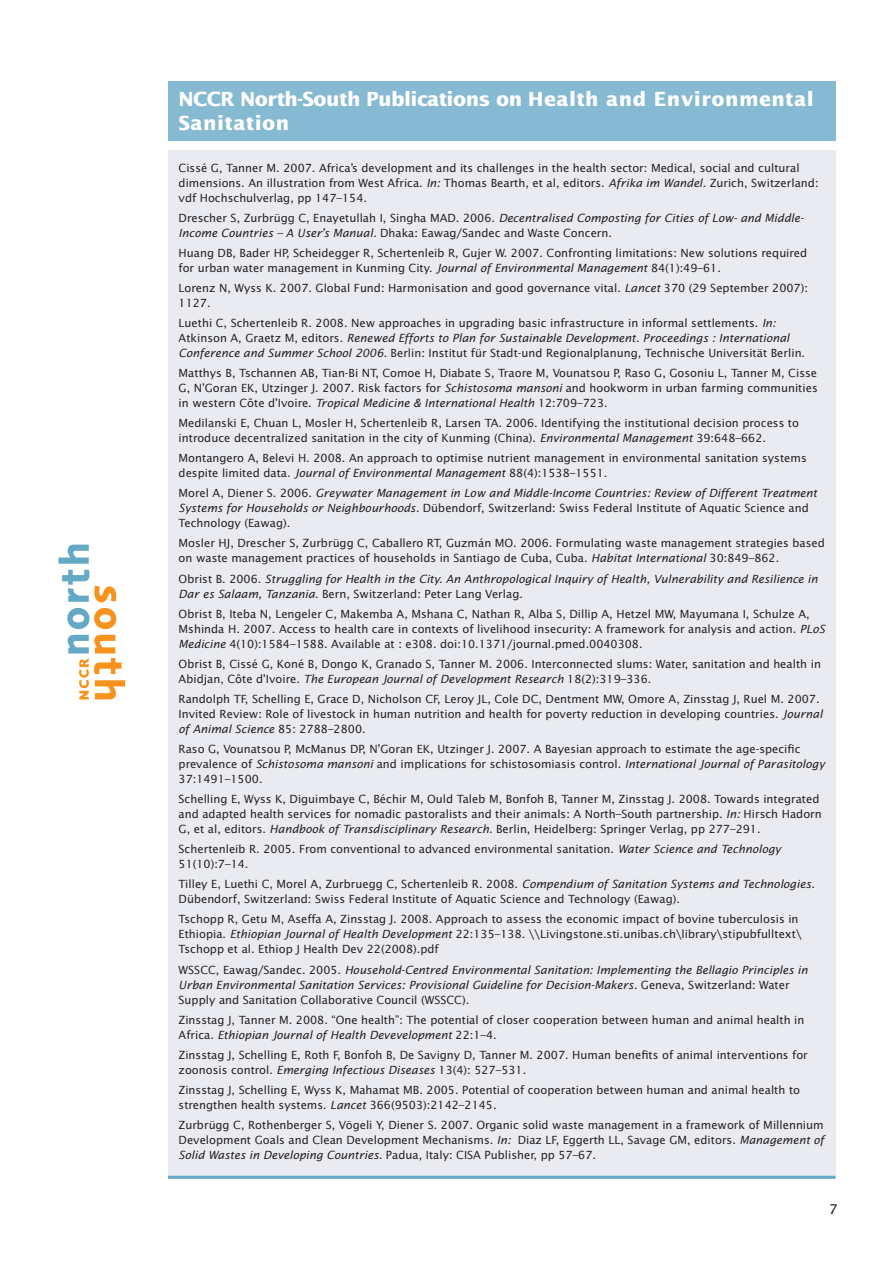
<style>
.page{position:relative;width:893px;height:1263px;background:#fff}
.page>*{position:absolute;margin:0;border:0;box-sizing:border-box;transform-origin:0 0}
.t1{font:700 19.5px/24px "Lucida Sans Std";letter-spacing:.02em;color:#fff}
.t2{font:13.5px "Lucida Sans Std";color:#231f20}
.t3{font:11.25px/15px "Lucida Sans Std";color:#231f20}
.t4{font:italic 11.25px/15px "Lucida Sans Std";color:#231f20}
.s1{font-style:italic}
.s2{font-style:normal}
</style>
<div class="page">
<svg style="left:58px;top:545px;width:31px;height:19px"></svg>
<svg style="left:67px;top:608px;width:49px;height:21px"></svg>
<svg style="left:68px;top:635px;width:57px;height:64px"></svg>
<svg style="left:62px;top:570px;width:54px;height:32px"></svg>
<div style="left:168px;top:150px;width:668px;height:1029px;background:#e9ebf0"></div>
<div style="left:168px;top:81px;width:668px;height:59px;background:#86bad2"></div>
<hr style="left:168px;top:1176px;width:668px;height:3px;background:#63a8c4">
<h1 class="t1" style="left:179px;top:88px;width:637px">NCCR North-South Publications on Health and Environmental<br>Sanitation</h1>
<p class="t3" style="left:179px;top:160px;width:641px">Cissé G, Tanner M. 2007. Africa’s development and its challenges in the health sector: Medical, social and cultural dimensions. An illustration from West Africa. <span class="s1">In:</span> Thomas Bearth, et al, editors. <span class="s1">Afrika im Wandel.</span> Zurich, Switzerland: vdf Hochschulverlag, pp 147–154.</p>
<p class="t3" style="left:179px;top:210px;width:627px">Drescher S, Zurbrügg C, Enayetullah I, Singha MAD. 2006. <span class="s1">Decentralised Composting for Cities of Low- and Middle-<br>Income Countries – A User’s Manual.</span> Dhaka: Eawag/Sandec and Waste Concern.</p>
<p class="t3" style="left:179px;top:245px;width:630px">Huang DB, Bader HP, Scheidegger R, Schertenleib R, Gujer W. 2007. Confronting limitations: New solutions required for urban water management in Kunming City. <span class="s1">Journal of Environmental Management</span> 84(1):49–61.</p>
<p class="t3" style="left:179px;top:280px;width:631px">Lorenz N, Wyss K. 2007. Global Fund: Harmonisation and good governance vital. <span class="s1">Lancet</span> 370 (29 September 2007):<br>1127.</p>
<p class="t3" style="left:179px;top:316px;width:628px">Luethi C, Schertenleib R. 2008. New approaches in upgrading basic infrastructure in informal settlements. <span class="s1">In:<br></span>Atkinson A, Graetz M, editors. <span class="s1">Renewed Efforts to Plan for Sustainable Development. Proceedings : International<br>Conference and Summer School 2006.</span> Berlin: Institut für Stadt-und Regionalplanung, Technische Universität Berlin.</p>
<p class="t3" style="left:179px;top:366px;width:641px;text-align:justify">Matthys B, Tschannen AB, Tian-Bi NT, Comoe H, Diabate S, Traore M, Vounatsou P, Raso G, Gosoniu L, Tanner M, Cisse G, N’Goran EK, Utzinger J. 2007. Risk factors for <span class="s1">Schistosoma mansoni</span> and hookworm in urban farming communities in western Côte d’Ivoire. <span class="s1">Tropical Medicine &amp; International Health</span> 12:709–723.</p>
<p class="t3" style="left:179px;top:416px;width:622px">Medilanski E, Chuan L, Mosler H, Schertenleib R, Larsen TA. 2006. Identifying the institutional decision process to introduce decentralized sanitation in the city of Kunming (China). <span class="s1">Environmental Management</span> 39:648–662.</p>
<p class="t3" style="left:179px;top:451px;width:630px">Montangero A, Belevi H. 2008. An approach to optimise nutrient management in environmental sanitation systems despite limited data. <span class="s1">Journal of Environmental Management</span> 88(4):1538–1551.</p>
<p class="t4" style="left:179px;top:486px;width:640px"><span class="s2">Morel A, Diener S. 2006.</span> Greywater Management in Low and Middle-Income Countries: Review of Different Treatment<br>Systems for Households or Neighbourhoods. <span class="s2">Dübendorf, Switzerland: Swiss Federal Institute of Aquatic Science and<br>Technology (Eawag).</span></p>
<p class="t3" style="left:179px;top:536px;width:648px">Mosler HJ, Drescher S, Zurbrügg C, Caballero RT, Guzmán MO. 2006. Formulating waste management strategies based on waste management practices of households in Santiago de Cuba, Cuba. <span class="s1">Habitat International</span> 30:849–862.</p>
<p class="t4" style="left:179px;top:571px;width:641px"><span class="s2">Obrist B. 2006.</span> Struggling for Health in the City. An Anthropological Inquiry of Health, Vulnerability and Resilience in<br>Dar es Salaam, Tanzania. <span class="s2">Bern, Switzerland: Peter Lang Verlag.</span></p>
<p class="t3" style="left:179px;top:606px;width:648px">Obrist B, Iteba N, Lengeler C, Makemba A, Mshana C, Nathan R, Alba S, Dillip A, Hetzel MW, Mayumana I, Schulze A,<br>Mshinda H. 2007. Access to health care in contexts of livelihood insecurity: A framework for analysis and action. <span class="s1">PLoS<br>Medicine</span> 4(10):1584–1588. Available at : e308. doi:10.1371/journal.pmed.0040308.</p>
<p class="t3" style="left:179px;top:656px;width:644px">Obrist B, Cissé G, Koné B, Dongo K, Granado S, Tanner M. 2006. Interconnected slums: Water, sanitation and health in<br>Abidjan, Côte d’Ivoire. <span class="s1">The European Journal of Development Research</span> 18(2):319–336.</p>
<p class="t3" style="left:179px;top:691px;width:645px">Randolph TF, Schelling E, Grace D, Nicholson CF, Leroy JL, Cole DC, Dentment MW, Omore A, Zinsstag J, Ruel M. 2007.<br>Invited Review: Role of livestock in human nutrition and health for poverty reduction in developing countries. <span class="s1">Journal of Animal Science</span> 85: 2788–2800.</p>
<p class="t3" style="left:179px;top:742px;width:648px">Raso G, Vounatsou P, McManus DP, N’Goran EK, Utzinger J. 2007. A Bayesian approach to estimate the age-specific prevalence of <span class="s1">Schistosoma mansoni</span> and implications for schistosomiasis control. <span class="s1">International Journal of Parasitology<br></span>37:1491–1500.</p>
<p class="t3" style="left:179px;top:792px;width:645px">Schelling E, Wyss K, Diguimbaye C, Béchir M, Ould Taleb M, Bonfoh B, Tanner M, Zinsstag J. 2008. Towards integrated and adapted health services for nomadic pastoralists and their animals: A North–South partnership. <span class="s1">In:</span> Hirsch Hadorn<br>G, et al, editors. <span class="s1">Handbook of Transdisciplinary Research</span>. Berlin, Heidelberg: Springer Verlag, pp 277–291.</p>
<p class="t3" style="left:179px;top:842px;width:604px">Schertenleib R. 2005. From conventional to advanced environmental sanitation. <span class="s1">Water Science and Technology<br></span>51(10):7–14.</p>
<p class="t3" style="left:179px;top:877px;width:638px">Tilley E, Luethi C, Morel A, Zurbruegg C, Schertenleib R. 2008. <span class="s1">Compendium of Sanitation Systems and Technologies.<br></span>Dübendorf, Switzerland: Swiss Federal Institute of Aquatic Science and Technology (Eawag).</p>
<p class="t3" style="left:179px;top:912px;width:624px">Tschopp R, Getu M, Aseffa A, Zinsstag J. 2008. Approach to assess the economic impact of bovine tuberculosis in<br>Ethiopia. <span class="s1">Ethiopian Journal of Health Development</span> 22:135–138. \\Livingstone.sti.unibas.ch\library\stipubfulltext\<br>Tschopp et al. Ethiop J Health Dev 22(2008).pdf</p>
<p class="t4" style="left:179px;top:962px;width:631px"><span class="s2">WSSCC, Eawag/Sandec. 2005.</span> Household-Centred Environmental Sanitation: Implementing the Bellagio Principles in<br>Urban Environmental Sanitation Services: Provisional Guideline for Decision-Makers. <span class="s2">Geneva, Switzerland: Water<br>Supply and Sanitation Collaborative Council (WSSCC).</span></p>
<p class="t3" style="left:179px;top:1012px;width:627px">Zinsstag J, Tanner M. 2008. “One health”: The potential of closer cooperation between human and animal health in<br>Africa. <span class="s1">Ethiopian Journal of Health Devevelopment</span> 22:1–4.</p>
<p class="t3" style="left:179px;top:1047px;width:631px">Zinsstag J, Schelling E, Roth F, Bonfoh B, De Savigny D, Tanner M. 2007. Human benefits of animal interventions for zoonosis control. <span class="s1">Emerging Infectious Diseases</span> 13(4): 527–531.</p>
<p class="t3" style="left:179px;top:1082px;width:623px">Zinsstag J, Schelling E, Wyss K, Mahamat MB. 2005. Potential of cooperation between human and animal health to strengthen health systems. <span class="s1">Lancet</span> 366(9503):2142–2145.</p>
<p class="t3" style="left:179px;top:1117px;width:647px;text-align:justify">Zurbrügg C, Rothenberger S, Vögeli Y, Diener S. 2007. Organic solid waste management in a framework of Millennium Development Goals and Clean Development Mechanisms. <span class="s1">In:</span> Diaz LF, Eggerth LL, Savage GM, editors. <span class="s1">Management of Solid Wastes in Developing Countries.</span> Padua, Italy: CISA Publisher, pp 57–67.</p>
<p class="t2" style="left:829px;top:1201px;width:10px">7</p>
</div>
